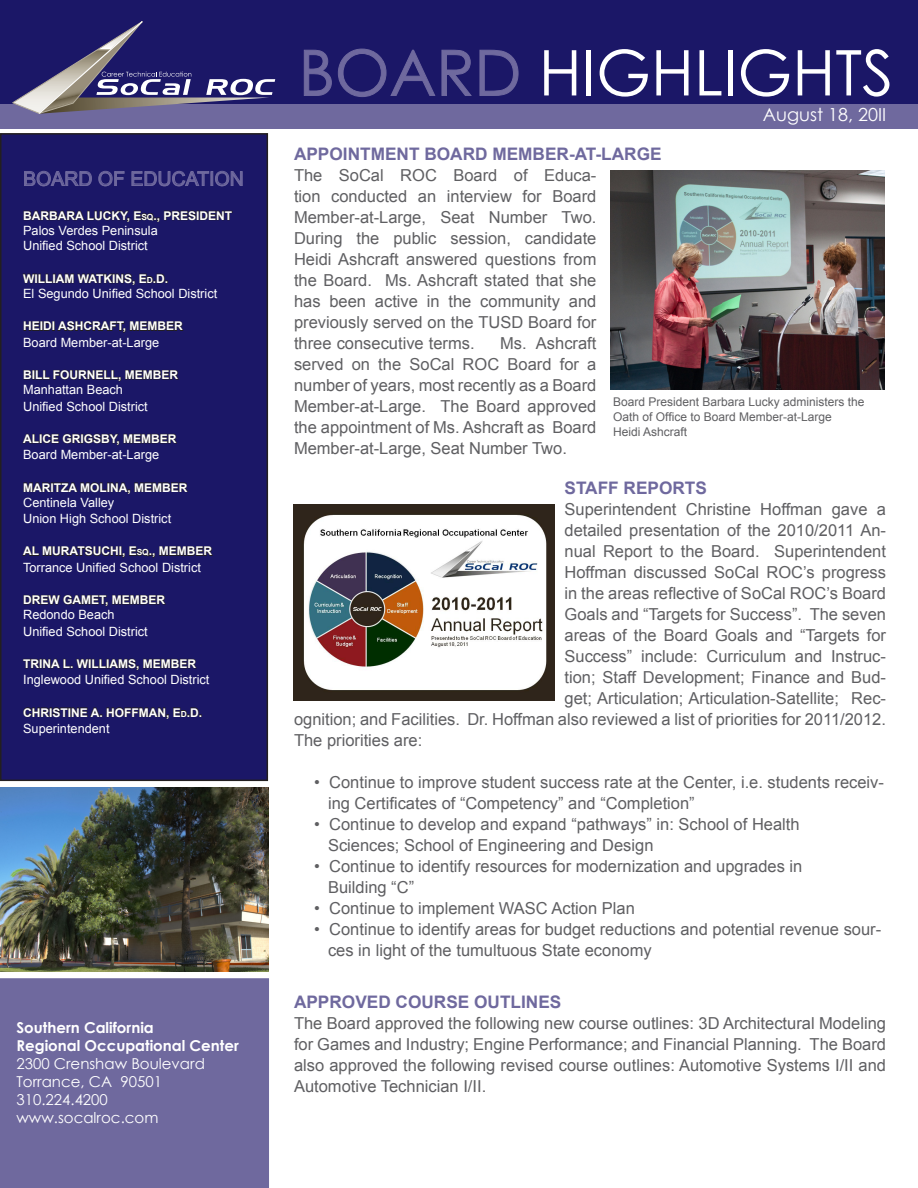
<style>
.page{position:relative;width:918px;height:1188px;background:#fff}
.page>*{position:absolute;margin:0;border:0;box-sizing:border-box;transform-origin:0 0}
.t1{font:63px "Century Gothic";color:#fff}
.t2{font:19.5px "Arial";color:#6f699e}
.t3{font:18px "Century Gothic";color:#fff}
.t4{font:700 17.25px "Arial";color:#6f699e}
.t5{font:16.5px/21px "Arial";color:#5f5f62;text-align:justify}
.t6{font:700 15px/18px "Century Gothic";color:#fff}
.t7{font:15px "Century Gothic";color:#fff}
.t8{font:12.75px "Arial";color:#fff}
.t9{font:700 12px "Arial";color:#fff}
.t10{font:12px/15px "Arial";color:#5f5f62}
.s1{font-size:8.4px}
.s2{font-style:inherit}
.s3{font-weight:400}
.s4{color:#6f699e}
</style>
<div class="page">
<div style="left:1px;top:134px;width:266px;height:646px;background:#1b1767"></div>
<div style="left:0;top:133px;width:268px;height:648px;border:2px solid #231f20"></div>
<svg style="left:24px;top:170px;width:68px;height:17px"></svg>
<svg style="left:98px;top:171px;width:27px;height:16px"></svg>
<svg style="left:131px;top:170px;width:112px;height:17px"></svg>
<svg style="left:23px;top:210px;width:210px;height:12px"></svg>
<svg style="left:22px;top:273px;width:145px;height:12px"></svg>
<svg style="left:23px;top:321px;width:160px;height:12px"></svg>
<svg style="left:23px;top:370px;width:156px;height:12px"></svg>
<svg style="left:22px;top:433px;width:155px;height:13px"></svg>
<svg style="left:23px;top:482px;width:165px;height:12px"></svg>
<svg style="left:22px;top:546px;width:191px;height:12px"></svg>
<svg style="left:23px;top:595px;width:143px;height:12px"></svg>
<svg style="left:23px;top:658px;width:174px;height:13px"></svg>
<svg style="left:23px;top:707px;width:178px;height:12px"></svg>
<div style="left:0;top:0;width:918px;height:104px;background:#1b1767"></div>
<svg style="left:304px;top:49px;width:28px;height:47px"></svg>
<svg style="left:338px;top:48px;width:134px;height:49px"></svg>
<svg style="left:479px;top:49px;width:40px;height:47px"></svg>
<div style="left:0;top:104px;width:918px;height:24px;background:#6f699e"></div>
<div style="left:1px;top:979px;width:267px;height:208px;background:#6f699e"></div>
<div style="left:0;top:978px;width:269px;height:210px;border:2px solid #6f699e"></div>
<img style="left:0;top:787px;width:268px;height:184px">
<svg style="left:12px;top:21px;width:263px;height:93px"></svg>
<img style="left:293px;top:504px;width:261px;height:196px">
<img style="left:611px;top:171px;width:273px;height:219px">
<p class="t2" style="left:23px;top:166px;width:222px">Board of Education</p>
<p class="t9" style="left:23px;top:208px;width:211px">BARBARA LUCKY, E<span class="s1">sq</span><span class="s2">.</span>, PRESIDENT</p>
<p class="t8" style="left:23px;top:222px;width:136px">Palos Verdes Peninsula</p>
<p class="t8" style="left:23px;top:237px;width:126px">Unified School District</p>
<p class="t9" style="left:23px;top:271px;width:147px">WILLIAM WATKINS, E<span class="s1">d</span>.D.</p>
<p class="t8" style="left:23px;top:285px;width:196px">El Segundo Unified School District</p>
<p class="t9" style="left:23px;top:318px;width:160px">HEIDI ASHCRAFT, MEMBER</p>
<p class="t8" style="left:23px;top:334px;width:138px">Board Member-at-Large</p>
<p class="t9" style="left:23px;top:367px;width:81px">BILL FOURNELL</p>
<p class="t9" style="left:118px;top:367px;width:62px">, MEMBER</p>
<p class="t8" style="left:23px;top:381px;width:101px">Manhattan Beach</p>
<p class="t8" style="left:23px;top:398px;width:126px">Unified School District</p>
<p class="t9" style="left:23px;top:431px;width:155px">ALICE GRIGSBY, MEMBER</p>
<p class="t8" style="left:23px;top:446px;width:138px">Board Member-at-Large</p>
<p class="t9" style="left:23px;top:479px;width:166px">MARITZA MOLINA, ME MBE R</p>
<p class="t8" style="left:23px;top:494px;width:93px">Centinela Valley</p>
<p class="t8" style="left:23px;top:510px;width:150px">Union High School District</p>
<p class="t9" style="left:23px;top:543px;width:191px">AL MURATSUCHI, E<span class="s1">sq</span><span class="s2">.</span>, MEMBER</p>
<p class="t8" style="left:23px;top:559px;width:179px">Torrance Unified School District</p>
<p class="t9" style="left:23px;top:592px;width:143px">DREW GAM ET, ME MBE R</p>
<p class="t8" style="left:23px;top:606px;width:93px">Redondo Beach</p>
<p class="t8" style="left:23px;top:623px;width:126px">Unified School District</p>
<p class="t9" style="left:23px;top:656px;width:174px">TRINA L. WILLIAMS, MEMBER</p>
<p class="t8" style="left:23px;top:671px;width:188px">Inglewood Unified School District</p>
<p class="t9" style="left:23px;top:704px;width:180px">CHRISTINE A. HOFFMAN, E<span class="s1">d</span><span class="s2">.</span>D.</p>
<p class="t8" style="left:23px;top:720px;width:88px">Superintendent</p>
<p class="t6" style="left:16px;top:1018px;width:139px">Southern California</p>
<p class="t6" style="left:16px;top:1036px;width:224px">Regional Occupational Center<br><span class="s3">2300 Crenshaw Boulevard</span></p>
<p class="t7" style="left:16px;top:1071px;width:147px">Torrance, CA 90501</p>
<p class="t7" style="left:16px;top:1089px;width:93px">310.224.4200</p>
<p class="t7" style="left:16px;top:1107px;width:143px">www.socalroc.com</p>
<p class="t1" style="left:299px;top:29px;width:596px"><span class="s4">BOARD</span> HIGHLIGHTS</p>
<p class="t3" style="left:763px;top:101px;width:125px">August 18, 20II</p>
<p class="t4" style="left:294px;top:142px;width:48px">APPOINTM</p>
<p class="t4" style="left:385px;top:142px;width:66px">ENT BOARD</p>
<p class="t4" style="left:492px;top:142px;width:171px">MEMBER-AT-LARGE</p>
<p class="t5" style="left:294px;top:164px;width:304px">The SoCal ROC Board of Educa&shy;tion conducted an interview for Board Member-at-Large, Seat Number Two.<br>During the public session, candidate</p>
<p class="t5" style="left:294px;top:248px;width:304px">Heidi Ashcraft answered questions from the Board. Ms. Ashcraft stated that she has been active in the community and previously served on the TUSD Board for three consecutive terms.</p>
<p class="t5" style="left:294px;top:332px;width:304px;text-indent:206px">Ms. Ashcraft served on the SoCal ROC Board for a number of years, most recently as a Board Member-at-Large. The Board approved the appointment of Ms. Ashcraft as Board Member-at-Large, Seat Number Two.</p>
<p class="t4" style="left:565px;top:476px;width:12px">STAFF</p>
<p class="t4" style="left:624px;top:476px;width:49px">REPORTS</p>
<p class="t5" style="left:565px;top:499px;width:323px">Superintendent Christine Hoffman gave a</p>
<p class="t5" style="left:565px;top:520px;width:323px">detailed presentation of the 2010/2011 An-</p>
<p class="t5" style="left:565px;top:541px;width:323px">nual Report to the Board. Superintendent</p>
<p class="t5" style="left:565px;top:562px;width:323px">Hoffman discussed SoCal ROC’s progress</p>
<p class="t5" style="left:565px;top:583px;width:323px">in the areas reflective of SoCal ROC’s Board</p>
<p class="t5" style="left:565px;top:604px;width:323px">Goals and “Targets for Success”. The seven</p>
<p class="t5" style="left:565px;top:625px;width:323px">areas of the Board Goals and “Targets for</p>
<p class="t5" style="left:565px;top:646px;width:323px">Success” include: Curriculum and Instruc-</p>
<p class="t5" style="left:565px;top:667px;width:323px">tion; Staff Development; Finance and Bud-</p>
<p class="t5" style="left:565px;top:688px;width:323px">get; Articulation; Articulation-Satellite; Rec-</p>
<p class="t5" style="left:294px;top:709px;width:594px">ognition; and Facilities. Dr. Hoffman also reviewed a list of priorities for 2011/2012.</p>
<p class="t5" style="left:294px;top:730px;width:130px">The priorities are:</p>
<p class="t5" style="left:328px;top:772px;width:558px;text-indent:-14px">• Continue to improve student success rate at the Center, i.e. students receiv&shy;ing Certificates of “Competency” and “Completion”</p>
<p class="t5" style="left:314px;top:814px;width:487px">• Continue to develop and expand “pathways” in: School of Health</p>
<p class="t5" style="left:328px;top:835px;width:327px">Sciences; School of Engineering and Design</p>
<p class="t5" style="left:314px;top:856px;width:490px">• Continue to identify resources for modernization and upgrades in</p>
<p class="t5" style="left:328px;top:877px;width:88px">Building “C”</p>
<p class="t5" style="left:314px;top:898px;width:322px">• Continue to implement WASC Action Plan</p>
<p class="t5" style="left:328px;top:919px;width:555px;text-indent:-14px">• Continue to identify areas for budget reductions and potential revenue sour&shy;ces in light of the tumultuous State economy</p>
<p class="t4" style="left:294px;top:991px;width:115px">APPROVED COURS</p>
<p class="t4" style="left:458px;top:991px;width:30px">E OUT</p>
<p class="t4" style="left:511px;top:991px;width:51px">LIN ES</p>
<p class="t5" style="left:294px;top:1013px;width:594px">The Board approved the following new course outlines: 3D Architectural Modeling for Games and Industry; Engine Performance; and Financial Planning. The Board also approved the following revised course outlines: Automotive Systems I/II and Automotive Technician I/II.</p>
<p class="t10" style="left:613px;top:395px;width:253px">Board President Barbara Lucky administers the<br>Oath of Office to Board Member-at-Large</p>
<p class="t10" style="left:613px;top:425px;width:76px">Heidi Ashcraft</p>
</div>
